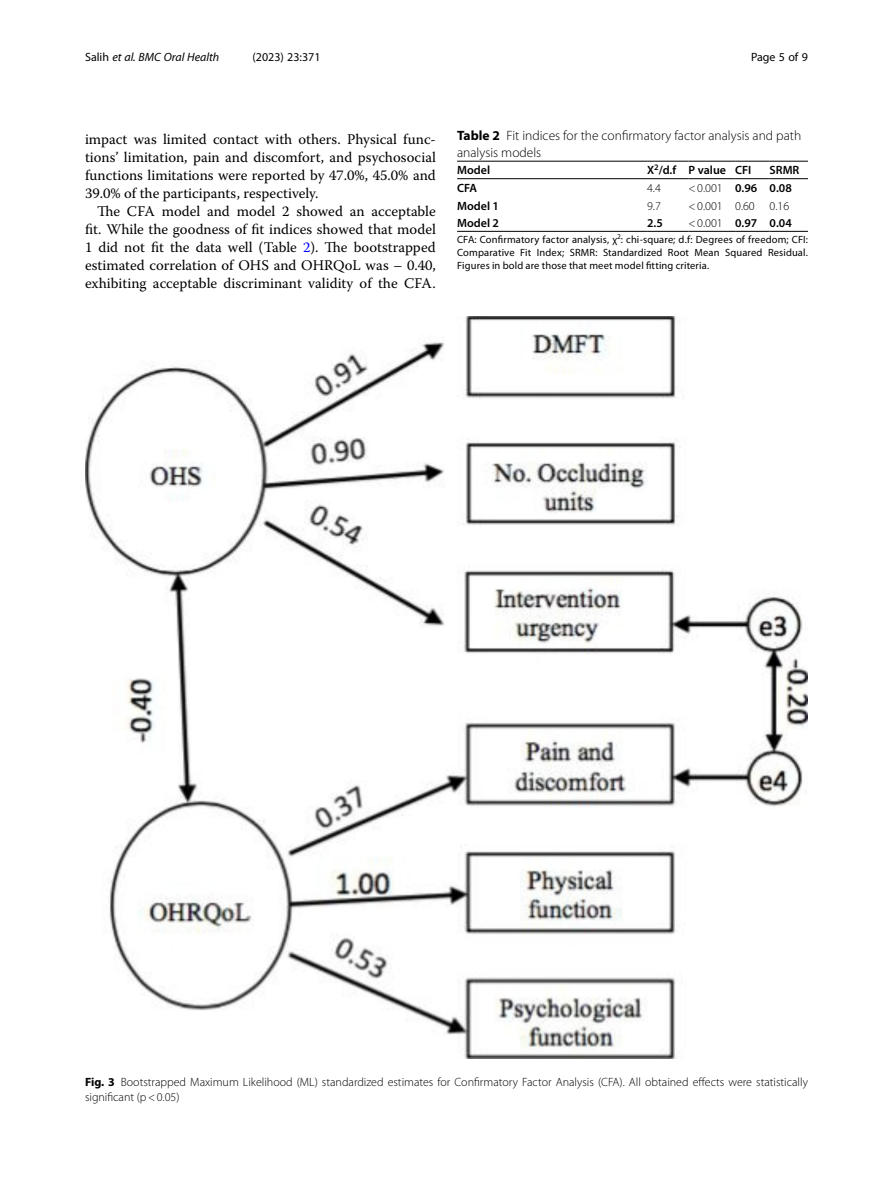
<style>
.page{position:relative;width:893px;height:1191px;background:#fff}
.page>*{position:absolute;margin:0;border:0;box-sizing:border-box;transform-origin:0 0}
.Body_Text_Indent{font:14.7px/18px "Warnock Pro";color:#000;text-align:justify}
.Table_Caption{font:300 13.5px/16.5px "Myriad Pro";color:#000}
.Figure_Caption{font:300 12px/15px "Myriad Pro";color:#000}
.Table_Body{font:600 12px "Myriad Pro";color:#000}
.Table_Body-2{font:300 12px "Myriad Pro";color:#000}
.Table_Head{font:600 12px "Myriad Pro";color:#000}
.t1{font:italic 12px "Myriad Pro";color:#000}
.t2{font:12px "Myriad Pro";color:#000}
.Table_Footnote{font:10.5px/12.8px "Myriad Pro";letter-spacing:.01em;color:#000;text-align:justify}
.s1{font-style:normal}
.s2{color:#00f}
.s3{font-weight:700}
</style>
<div class="page">
<hr style="left:457px;top:178px;width:190px;height:1px;background:#000">
<hr style="left:647px;top:161px;width:42px;height:1px;background:#000">
<hr style="left:647px;top:178px;width:42px;height:1px;background:#000">
<hr style="left:689px;top:161px;width:46px;height:1px;background:#000">
<hr style="left:689px;top:178px;width:46px;height:1px;background:#000">
<hr style="left:735px;top:161px;width:35px;height:1px;background:#000">
<hr style="left:735px;top:178px;width:35px;height:1px;background:#000">
<hr style="left:770px;top:161px;width:38px;height:1px;background:#000">
<hr style="left:770px;top:178px;width:38px;height:1px;background:#000">
<hr style="left:647px;top:231px;width:42px;height:1px;background:#000">
<hr style="left:689px;top:231px;width:46px;height:1px;background:#000">
<hr style="left:735px;top:231px;width:35px;height:1px;background:#000">
<hr style="left:770px;top:231px;width:38px;height:1px;background:#000">
<hr style="left:457px;top:231px;width:190px;height:1px;background:#000">
<hr style="left:457px;top:161px;width:190px;height:1px;background:#000">
<img style="left:85px;top:317px;width:723px;height:742px">
<p class="t1" style="left:85px;top:50px;width:136px"><span class="s1">Salih</span> et al. BMC Oral Health</p>
<p class="t2" style="left:252px;top:50px;width:70px">(2023) 23:371</p>
<p class="t2" style="left:751px;top:50px;width:58px">Page 5 of 9</p>
<p class="Body_Text_Indent" style="left:85px;top:130px;width:352px">impact was limited contact with others. Physical func&shy;tions’ limitation, pain and discomfort, and psychosocial functions limitations were reported by 47.0%, 45.0% and 39.0% of the participants, respectively.</p>
<p class="Body_Text_Indent" style="left:85px;top:202px;width:352px;text-indent:12px">The CFA model and model 2 showed an acceptable fit. While the goodness of fit indices showed that model 1 did not fit the data well (Table <span class="s2">2</span>). The bootstrapped estimated correlation of OHS and OHRQoL was – 0.40, exhibiting acceptable discriminant validity of the CFA.</p>
<p class="Table_Caption" style="left:457px;top:128px;width:346px"><span class="s3">Table 2</span> Fit indices for the confirmatory factor analysis and path analysis models</p>
<p class="Table_Head" style="left:457px;top:163px;width:34px">Model</p>
<p class="Table_Head" style="left:647px;top:163px;width:31px">X<sup>2</sup>/d.f</p>
<p class="Table_Head" style="left:689px;top:163px;width:39px">P value</p>
<p class="Table_Head" style="left:735px;top:163px;width:18px">CFI</p>
<p class="Table_Head" style="left:770px;top:163px;width:31px">SRMR</p>
<p class="Table_Body" style="left:457px;top:180px;width:21px">CFA</p>
<p class="Table_Body-2" style="left:647px;top:181px;width:15px">4.4</p>
<p class="Table_Body-2" style="left:689px;top:181px;width:36px">&lt;0.001</p>
<p class="Table_Body" style="left:735px;top:180px;width:24px">0.96</p>
<p class="Table_Body" style="left:770px;top:180px;width:24px">0.08</p>
<p class="Table_Body" style="left:457px;top:198px;width:43px">Model 1</p>
<p class="Table_Body-2" style="left:647px;top:199px;width:15px">9.7</p>
<p class="Table_Body-2" style="left:689px;top:199px;width:36px">&lt;0.001</p>
<p class="Table_Body-2" style="left:735px;top:199px;width:21px">0.60</p>
<p class="Table_Body-2" style="left:770px;top:199px;width:21px">0.16</p>
<p class="Table_Body" style="left:457px;top:215px;width:43px">Model 2</p>
<p class="Table_Body" style="left:647px;top:215px;width:17px">2.5</p>
<p class="Table_Body-2" style="left:689px;top:216px;width:36px">&lt;0.001</p>
<p class="Table_Body" style="left:735px;top:215px;width:24px">0.97</p>
<p class="Table_Body" style="left:770px;top:215px;width:24px">0.04</p>
<p class="Table_Footnote" style="left:457px;top:233px;width:352px">CFA: Confirmatory factor analysis, χ<sup>2</sup>: chi-square; d.f: Degrees of freedom; CFI:<br>Comparative Fit Index; SRMR: Standardized Root Mean Squared Residual.<br>Figures in bold are those that meet model fitting criteria.</p>
<p class="Figure_Caption" style="left:85px;top:1074px;width:724px"><span class="s3">Fig. 3</span> Bootstrapped Maximum Likelihood (ML) standardized estimates for Confirmatory Factor Analysis (CFA). All obtained effects were statistically significant (p&lt;0.05)</p>
</div>
